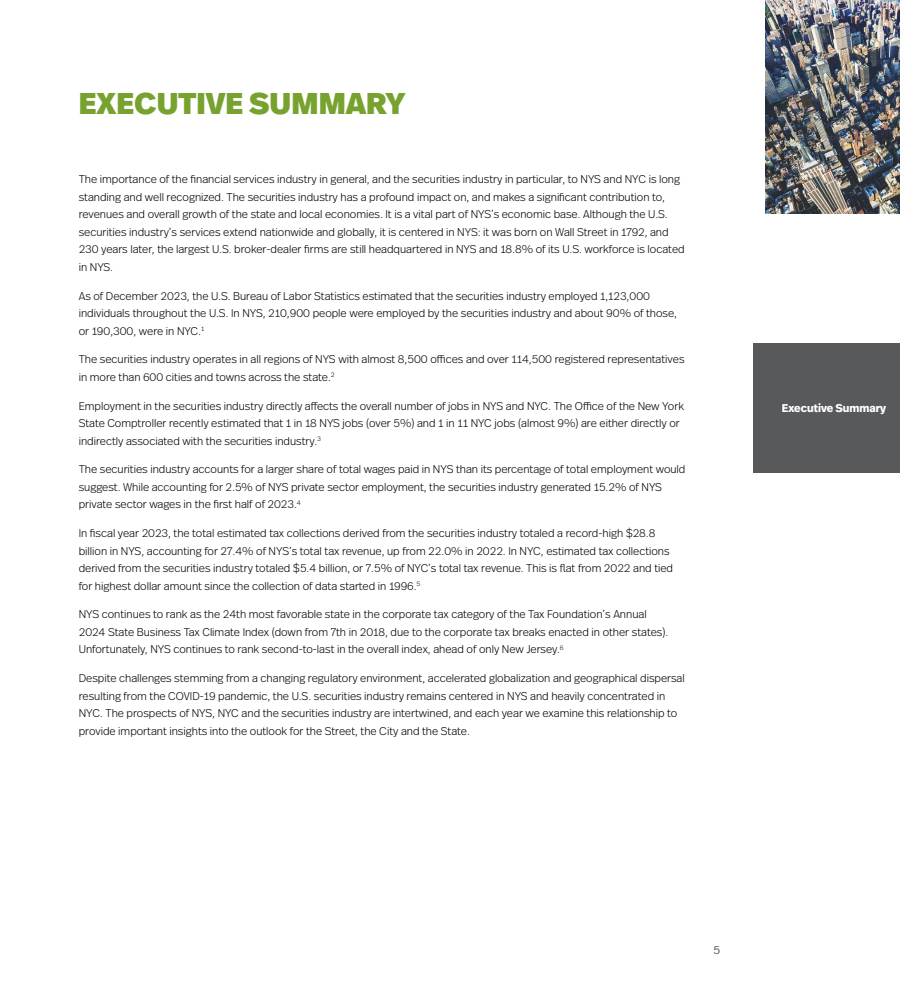
<style>
.page{position:relative;width:900px;height:990px;background:#fff}
.page>*{position:absolute;margin:0;border:0;box-sizing:border-box;transform-origin:0 0}
.t1{font:900 30px "Real Head Pro";letter-spacing:.01em;color:#78a22f}
.t2{font:300 11.25px/17.5px "Real Head Pro";color:#000}
.t3{font:700 11.25px "Real Head Pro";color:#fff}
.t4{font:300 11.25px "Real Head Pro";color:#6d6e71}
</style>
<div class="page">
<img style="left:765px;top:0;width:135px;height:214px">
<div style="left:754px;top:343px;width:146px;height:129px;background:#58595b"></div>
<h1 class="t1" style="left:79px;top:81px;width:327px">EXECUTIVE SUMMARY</h1>
<p class="t2" style="left:79px;top:170px;width:607px">The importance of the financial services industry in general, and the securities industry in particular, to NYS and NYC is long standing and well recognized. The securities industry has a profound impact on, and makes a significant contribution to, revenues and overall growth of the state and local economies. It is a vital part of NYS’s economic base. Although the U.S. securities industry’s services extend nationwide and globally, it is centered in NYS: it was born on Wall Street in 1792, and 230 years later, the largest U.S. broker-dealer firms are still headquartered in NYS and 18.8% of its U.S. workforce is located in NYS.</p>
<p class="t2" style="left:79px;top:286px;width:600px">As of December 2023, the U.S. Bureau of Labor Statistics estimated that the securities industry employed 1,123,000 individuals throughout the U.S. In NYS, 210,900 people were employed by the securities industry and about 90% of those, or 190,300, were in NYC.<sup>1</sup></p>
<p class="t2" style="left:79px;top:350px;width:607px">The securities industry operates in all regions of NYS with almost 8,500 offices and over 114,500 registered representatives in more than 600 cities and towns across the state.<sup>2</sup></p>
<p class="t2" style="left:79px;top:396px;width:607px">Employment in the securities industry directly affects the overall number of jobs in NYS and NYC. The Office of the New York<br>State Comptroller recently estimated that 1 in 18 NYS jobs (over 5%) and 1 in 11 NYC jobs (almost 9%) are either directly or indirectly associated with the securities industry.<sup>3</sup></p>
<p class="t2" style="left:79px;top:460px;width:608px">The securities industry accounts for a larger share of total wages paid in NYS than its percentage of total employment would suggest. While accounting for 2.5% of NYS private sector employment, the securities industry generated 15.2% of NYS private sector wages in the first half of 2023.<sup>4</sup></p>
<p class="t2" style="left:79px;top:524px;width:596px">In fiscal year 2023, the total estimated tax collections derived from the securities industry totaled a record-high $28.8 billion in NYS, accounting for 27.4% of NYS’s total tax revenue, up from 22.0% in 2022. In NYC, estimated tax collections derived from the securities industry totaled $5.4 billion, or 7.5% of NYC’s total tax revenue. This is flat from 2022 and tied for highest dollar amount since the collection of data started in 1996.<sup>5</sup></p>
<p class="t2" style="left:79px;top:605px;width:591px">NYS continues to rank as the 24th most favorable state in the corporate tax category of the Tax Foundation’s Annual<br>2024 State Business Tax Climate Index (down from 7th in 2018, due to the corporate tax breaks enacted in other states).<br>Unfortunately, NYS continues to rank second-to-last in the overall index, ahead of only New Jersey.<sup>6</sup></p>
<p class="t2" style="left:79px;top:669px;width:608px">Despite challenges stemming from a changing regulatory environment, accelerated globalization and geographical dispersal resulting from the COVID-19 pandemic, the U.S. securities industry remains centered in NYS and heavily concentrated in NYC. The prospects of NYS, NYC and the securities industry are intertwined, and each year we examine this relationship to provide important insights into the outlook for the Street, the City and the State.</p>
<p class="t3" style="left:782px;top:400px;width:106px">Executive Summary</p>
<p class="t4" style="left:713px;top:942px;width:8px">5</p>
</div>
